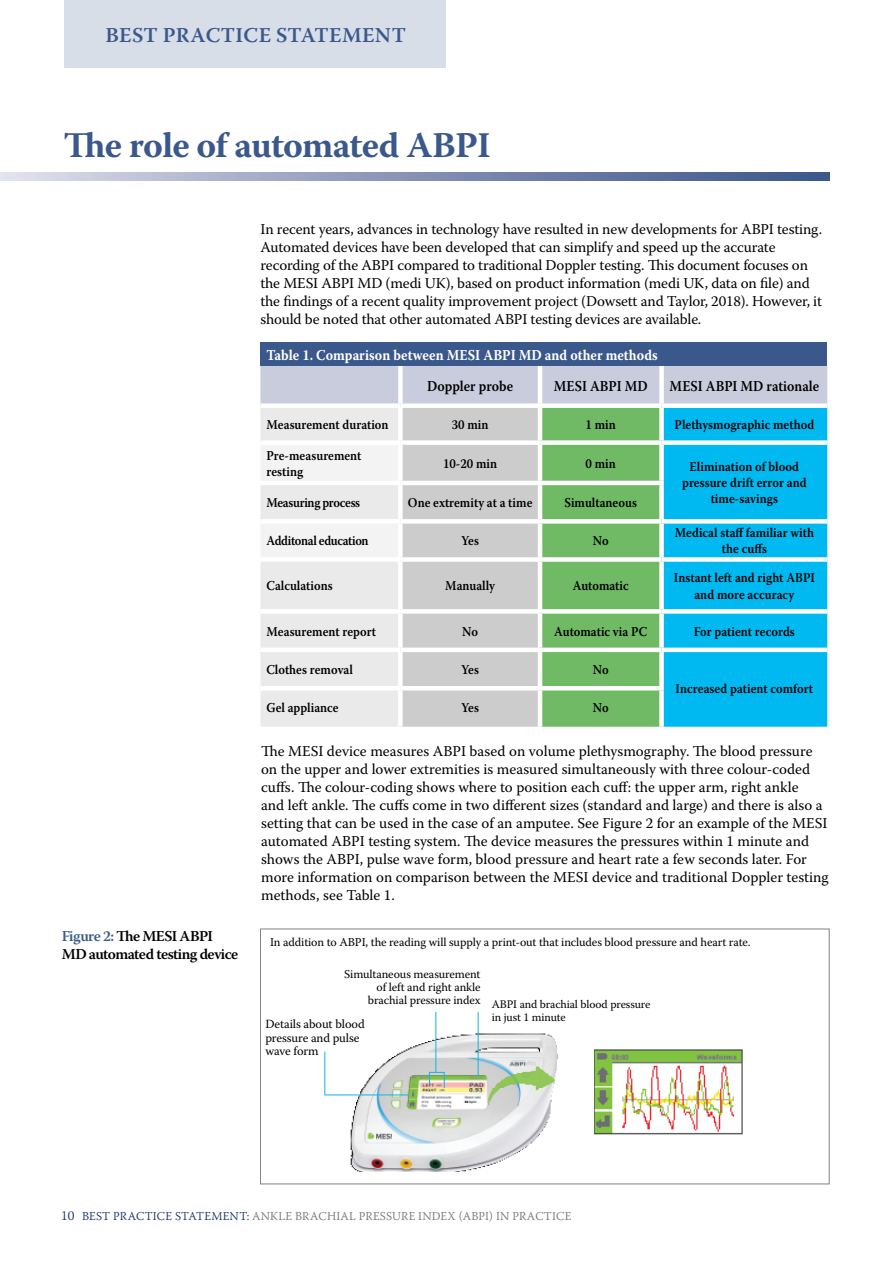
<style>
.page{position:relative;width:893px;height:1263px;background:#fff}
.page>*{position:absolute;margin:0;border:0;box-sizing:border-box;transform-origin:0 0}
.t1{font:700 36px "Warnock Pro";letter-spacing:-.02em;color:#3a588b}
.t2{font:600 21px "Warnock Pro";letter-spacing:.01em;color:#3a588b}
.t3{font:15px/18px "Warnock Pro";color:#000}
.t4{font:700 15px "Warnock Pro";color:#fff;scale:.9 1}
.t5{font:600 15px/18px "Warnock Pro";letter-spacing:-.04em;color:#000}
.t6{font:600 15px "Warnock Pro";letter-spacing:-.005em;color:#000;scale:.9 1}
.t7{font:600 13.5px/16.2px "Warnock Pro";color:#000;text-align:center;scale:.9 1}
.t8{font:600 13.5px "Warnock Pro";letter-spacing:-.03em;color:#000;scale:.9 1}
.t9{font:600 13.5px "Warnock Pro";letter-spacing:-.025em;color:#000;scale:.9 1}
.t10{font:12.45px/13.8px "Warnock Pro";letter-spacing:-.01em;color:#000}
.t11{font:12px/13.2px "Warnock Pro";letter-spacing:-.01em;color:#000;text-align:right}
.t12{font:300 12px "Warnock Pro";letter-spacing:.015em;color:#737172}
.t13{font:11.55px/12.9px "Warnock Pro";letter-spacing:-.01em;color:#000}
.s1{color:#3a588b}
.s2{font-size:13.5px;color:#102e65}
.s3{color:#102e65}
</style>
<div class="page">
<div style="left:64px;top:0;width:382px;height:68px;background:#d8dee8"></div>
<svg style="left:0;top:172px;width:829px;height:9px;background:#8995b7"></svg>
<div style="left:260px;top:343px;width:567px;height:23px;background:#3a588b"></div>
<svg style="left:260px;top:366px;width:567px;height:361px;background:#8ccacc"></svg>
<div style="left:398px;top:366px;width:5px;height:37px;background:#fff"></div>
<hr style="left:538px;top:366px;width:4px;height:37px;background:#fff">
<div style="left:659px;top:366px;width:5px;height:37px;background:#fff"></div>
<div style="left:260px;top:403px;width:140px;height:5px;background:#fff"></div>
<div style="left:400px;top:403px;width:140px;height:5px;background:#fff"></div>
<div style="left:398px;top:408px;width:5px;height:32px;background:#fff"></div>
<div style="left:540px;top:403px;width:122px;height:5px;background:#fff"></div>
<hr style="left:538px;top:408px;width:4px;height:32px;background:#fff">
<div style="left:662px;top:403px;width:165px;height:5px;background:#fff"></div>
<div style="left:659px;top:408px;width:5px;height:32px;background:#fff"></div>
<div style="left:260px;top:440px;width:140px;height:5px;background:#fff"></div>
<div style="left:400px;top:440px;width:140px;height:5px;background:#fff"></div>
<div style="left:398px;top:445px;width:5px;height:36px;background:#fff"></div>
<div style="left:540px;top:440px;width:122px;height:5px;background:#fff"></div>
<hr style="left:538px;top:445px;width:4px;height:36px;background:#fff">
<div style="left:662px;top:440px;width:165px;height:5px;background:#fff"></div>
<div style="left:659px;top:445px;width:5px;height:36px;background:#fff"></div>
<hr style="left:260px;top:481px;width:140px;height:4px;background:#fff">
<hr style="left:400px;top:481px;width:140px;height:4px;background:#fff">
<div style="left:398px;top:485px;width:5px;height:34px;background:#fff"></div>
<hr style="left:540px;top:481px;width:124px;height:4px;background:#fff">
<hr style="left:538px;top:485px;width:4px;height:34px;background:#fff">
<div style="left:659px;top:485px;width:5px;height:34px;background:#fff"></div>
<div style="left:260px;top:519px;width:140px;height:5px;background:#fff"></div>
<div style="left:400px;top:519px;width:140px;height:5px;background:#fff"></div>
<div style="left:398px;top:524px;width:5px;height:33px;background:#fff"></div>
<div style="left:540px;top:519px;width:122px;height:5px;background:#fff"></div>
<hr style="left:538px;top:524px;width:4px;height:33px;background:#fff">
<div style="left:662px;top:519px;width:165px;height:5px;background:#fff"></div>
<div style="left:659px;top:524px;width:5px;height:33px;background:#fff"></div>
<div style="left:260px;top:557px;width:140px;height:5px;background:#fff"></div>
<div style="left:400px;top:557px;width:140px;height:5px;background:#fff"></div>
<div style="left:398px;top:562px;width:5px;height:47px;background:#fff"></div>
<div style="left:540px;top:557px;width:122px;height:5px;background:#fff"></div>
<hr style="left:538px;top:562px;width:4px;height:47px;background:#fff">
<div style="left:662px;top:557px;width:165px;height:5px;background:#fff"></div>
<div style="left:659px;top:562px;width:5px;height:47px;background:#fff"></div>
<div style="left:260px;top:609px;width:140px;height:5px;background:#fff"></div>
<div style="left:400px;top:609px;width:140px;height:5px;background:#fff"></div>
<div style="left:398px;top:614px;width:5px;height:34px;background:#fff"></div>
<div style="left:540px;top:609px;width:122px;height:5px;background:#fff"></div>
<hr style="left:538px;top:614px;width:4px;height:34px;background:#fff">
<div style="left:662px;top:609px;width:165px;height:5px;background:#fff"></div>
<div style="left:659px;top:614px;width:5px;height:34px;background:#fff"></div>
<hr style="left:260px;top:648px;width:140px;height:4px;background:#fff">
<hr style="left:400px;top:648px;width:140px;height:4px;background:#fff">
<div style="left:398px;top:652px;width:5px;height:34px;background:#fff"></div>
<hr style="left:540px;top:648px;width:122px;height:4px;background:#fff">
<hr style="left:538px;top:652px;width:4px;height:34px;background:#fff">
<hr style="left:662px;top:648px;width:165px;height:4px;background:#fff">
<div style="left:659px;top:652px;width:5px;height:34px;background:#fff"></div>
<hr style="left:260px;top:686px;width:140px;height:4px;background:#fff">
<hr style="left:400px;top:686px;width:140px;height:4px;background:#fff">
<div style="left:398px;top:690px;width:5px;height:37px;background:#fff"></div>
<hr style="left:540px;top:686px;width:124px;height:4px;background:#fff">
<hr style="left:538px;top:690px;width:4px;height:37px;background:#fff">
<div style="left:659px;top:690px;width:5px;height:37px;background:#fff"></div>
<img style="left:324px;top:1013px;width:234px;height:159px">
<img style="left:594px;top:1050px;width:148px;height:84px">
<h2 class="t2" style="left:105px;top:23px;width:302px">BEST PRACTICE STATEMENT</h2>
<h1 class="t1" style="left:64px;top:123px;width:428px">The role of automated ABPI</h1>
<p class="t5" style="left:62px;top:927px;width:178px"><span class="s1">Figure 2:</span> The MESI ABPI<br>MD automated testing device</p>
<p class="t3" style="left:260px;top:220px;width:563px">In recent years, advances in technology have resulted in new developments for ABPI testing.<br>Automated devices have been developed that can simplify and speed up the accurate recording of the ABPI compared to traditional Doppler testing. This document focuses on the MESI ABPI MD (medi UK), based on product information (medi UK, data on file) and the findings of a recent quality improvement project (Dowsett and Taylor, 2018). However, it should be noted that other automated ABPI testing devices are available.</p>
<p class="t4" style="left:266px;top:346px;width:436px">Table 1. Comparison between MESI ABPI MD and other methods</p>
<p class="t6" style="left:427px;top:377px;width:97px">Doppler probe</p>
<p class="t6" style="left:554px;top:377px;width:106px">MESI ABPI MD</p>
<p class="t6" style="left:670px;top:377px;width:168px">MESI ABPI MD rationale</p>
<p class="t7" style="left:266px;top:416px;width:137px">Measurement duration</p>
<p class="t7" style="left:452px;top:416px;width:42px">30 min</p>
<p class="t7" style="left:586px;top:416px;width:35px">1 min</p>
<p class="t7" style="left:674px;top:416px;width:157px">Plethysmographic method</p>
<p class="t7" style="left:266px;top:447px;width:107px;text-align:left">Pre-measurement resting</p>
<p class="t7" style="left:443px;top:455px;width:62px">10-20 min</p>
<p class="t7" style="left:586px;top:455px;width:35px">0 min</p>
<p class="t7" style="left:682px;top:458px;width:140px">Elimination of blood pressure drift error and</p>
<p class="t9" style="left:266px;top:494px;width:106px">Measuring process</p>
<p class="t7" style="left:408px;top:494px;width:140px">One extremity at a time</p>
<p class="t7" style="left:711px;top:490px;width:76px">time-savings</p>
<p class="t7" style="left:564px;top:494px;width:82px">Simultaneous</p>
<p class="t8" style="left:266px;top:533px;width:115px">Additonal education</p>
<p class="t7" style="left:461px;top:533px;width:21px">Yes</p>
<p class="t7" style="left:593px;top:533px;width:19px">No</p>
<p class="t7" style="left:675px;top:524px;width:156px">Medical staff familiar with the cuffs</p>
<p class="t7" style="left:266px;top:578px;width:75px">Calculations</p>
<p class="t7" style="left:445px;top:578px;width:57px">Manually</p>
<p class="t7" style="left:573px;top:578px;width:64px">Automatic</p>
<p class="t7" style="left:674px;top:569px;width:158px">Instant left and right ABPI and more accuracy</p>
<p class="t7" style="left:266px;top:623px;width:123px">Measurement report</p>
<p class="t7" style="left:462px;top:623px;width:19px">No</p>
<p class="t7" style="left:554px;top:623px;width:105px">Automatic via PC</p>
<p class="t7" style="left:694px;top:623px;width:114px">For patient records</p>
<p class="t7" style="left:266px;top:661px;width:98px">Clothes removal</p>
<p class="t7" style="left:461px;top:661px;width:21px">Yes</p>
<p class="t7" style="left:593px;top:661px;width:19px">No</p>
<p class="t7" style="left:676px;top:680px;width:154px">Increased patient comfort</p>
<p class="t7" style="left:266px;top:700px;width:82px">Gel appliance</p>
<p class="t7" style="left:461px;top:700px;width:21px">Yes</p>
<p class="t7" style="left:593px;top:700px;width:19px">No</p>
<p class="t3" style="left:261px;top:742px;width:569px">The MESI device measures ABPI based on volume plethysmography. The blood pressure on the upper and lower extremities is measured simultaneously with three colour-coded cuffs. The colour-coding shows where to position each cuff: the upper arm, right ankle<br>and left ankle. The cuffs come in two different sizes (standard and large) and there is also a setting that can be used in the case of an amputee. See Figure 2 for an example of the MESI automated ABPI testing system. The device measures the pressures within 1 minute and shows the ABPI, pulse wave form, blood pressure and heart rate a few seconds later. For more information on comparison between the MESI device and traditional Doppler testing methods, see Table 1.</p>
<p class="t11" style="left:270px;top:936px;width:482px">In addition to ABPI, the reading will supply a print-out that includes blood pressure and heart rate.</p>
<p class="t11" style="left:344px;top:967px;width:138px">Simultaneous measurement of left and right ankle</p>
<p class="t13" style="left:492px;top:997px;width:160px;text-indent:-124px"><sup>brachial</sup> <sup>pressure</sup> <sup>index</sup> ABPI and brachial blood pressure in just 1 minute</p>
<p class="t10" style="left:265px;top:1016px;width:101px">Details about blood pressure and pulse wave form</p>
<p class="t12" style="left:61px;top:1209px;width:512px"><span class="s2">10</span> <span class="s3">BEST PRACTICE STATEMENT:</span> ANKLE BRACHIAL PRESSURE INDEX (ABPI) IN PRACTICE</p>
</div>
